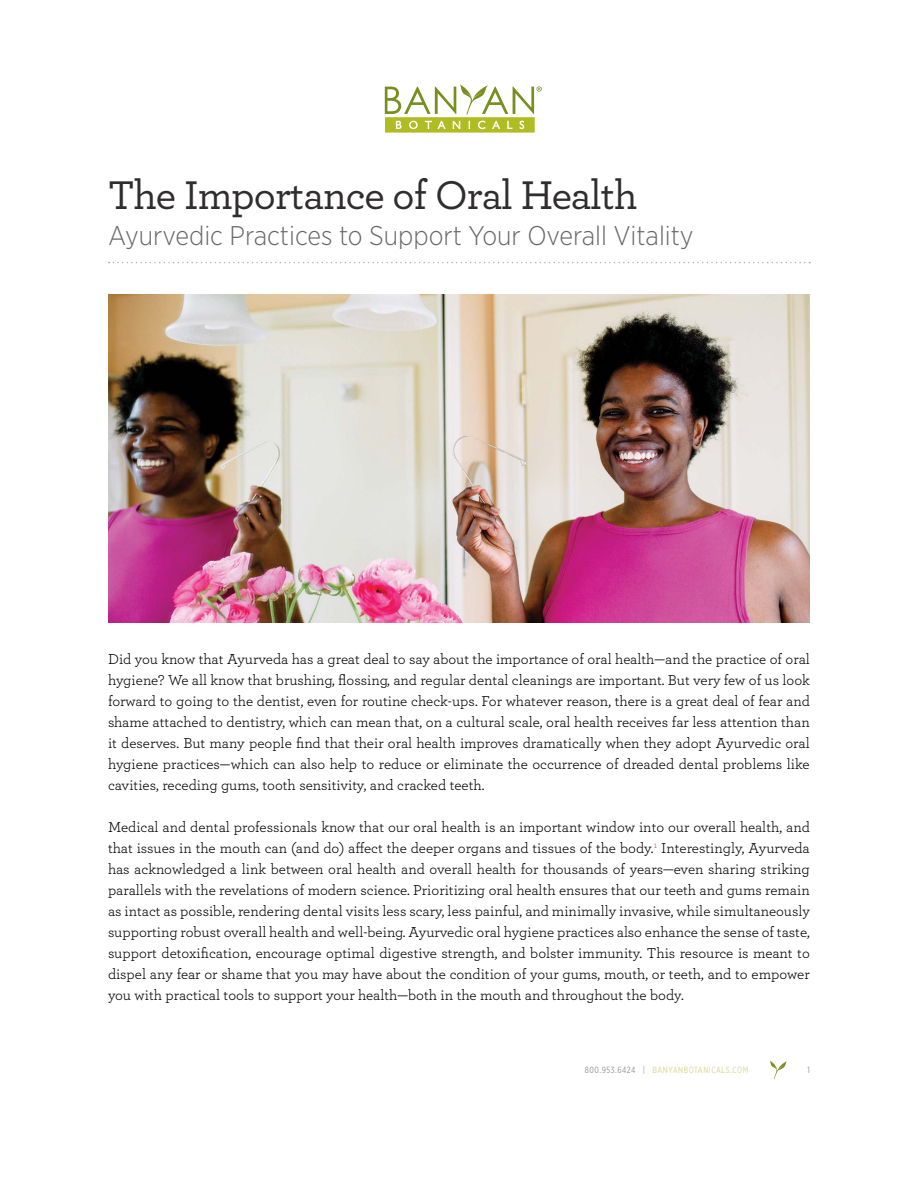
<style>
.page{position:relative;width:918px;height:1188px;background:#fff}
.page>*{position:absolute;margin:0;border:0;box-sizing:border-box;transform-origin:0 0}
.t1{font:500 42px "Archer";letter-spacing:-.02em;color:#302d2d}
.t2{font:300 27px "Gotham Narrow";color:#696767}
.t3{font:15px/21px "Archer";color:#000;text-align:justify}
.t4{font:9px "Gotham X Narrow";letter-spacing:.06em;color:#d3d98f}
.t5{font:9px "Gotham X Narrow";color:#939598}
.s1{color:#939598}
</style>
<div class="page">
<svg style="left:770px;top:1061px;width:17px;height:18px"></svg>
<svg style="left:385px;top:84px;width:157px;height:49px"></svg>
<svg style="left:109px;top:262px;width:701px;height:1px"></svg>
<img style="left:108px;top:295px;width:702px;height:327px">
<h1 class="t1" style="left:108px;top:165px;width:531px">The Importance of Oral Health</h1>
<h2 class="t2" style="left:108px;top:219px;width:587px">Ayurvedic Practices to Support Your Overall Vitality</h2>
<p class="t3" style="left:108px;top:648px;width:703px">Did you know that Ayurveda has a great deal to say about the importance of oral health—and the practice of oral hygiene? We all know that brushing, flossing, and regular dental cleanings are important. But very few of us look forward to going to the dentist, even for routine check-ups. For whatever reason, there is a great deal of fear and shame attached to dentistry, which can mean that, on a cultural scale, oral health receives far less attention than it deserves. But many people find that their oral health improves dramatically when they adopt Ayurvedic oral hygiene practices—which can also help to reduce or eliminate the occurrence of dreaded dental problems like cavities, receding gums, tooth sensitivity, and cracked teeth.</p>
<p class="t3" style="left:108px;top:816px;width:703px">Medical and dental professionals know that our oral health is an important window into our overall health, and that issues in the mouth can (and do) affect the deeper organs and tissues of the body.<sup>1</sup> Interestingly, Ayurveda has acknowledged a link between oral health and overall health for thousands of years—even sharing striking parallels with the revelations of modern science. Prioritizing oral health ensures that our teeth and gums remain as intact as possible, rendering dental visits less scary, less painful, and minimally invasive, while simultaneously supporting robust overall health and well-being. Ayurvedic oral hygiene practices also enhance the sense of taste, support detoxification, encourage optimal digestive strength, and bolster immunity. This resource is meant to dispel any fear or shame that you may have about the condition of your gums, mouth, or teeth, and to empower you with practical tools to support your health—both in the mouth and throughout the body.</p>
<p class="t4" style="left:585px;top:1065px;width:165px"><span class="s1">800.953.6424 |</span> BANYANBOTANICALS.COM</p>
<p class="t5" style="left:808px;top:1065px;width:4px">1</p>
</div>
